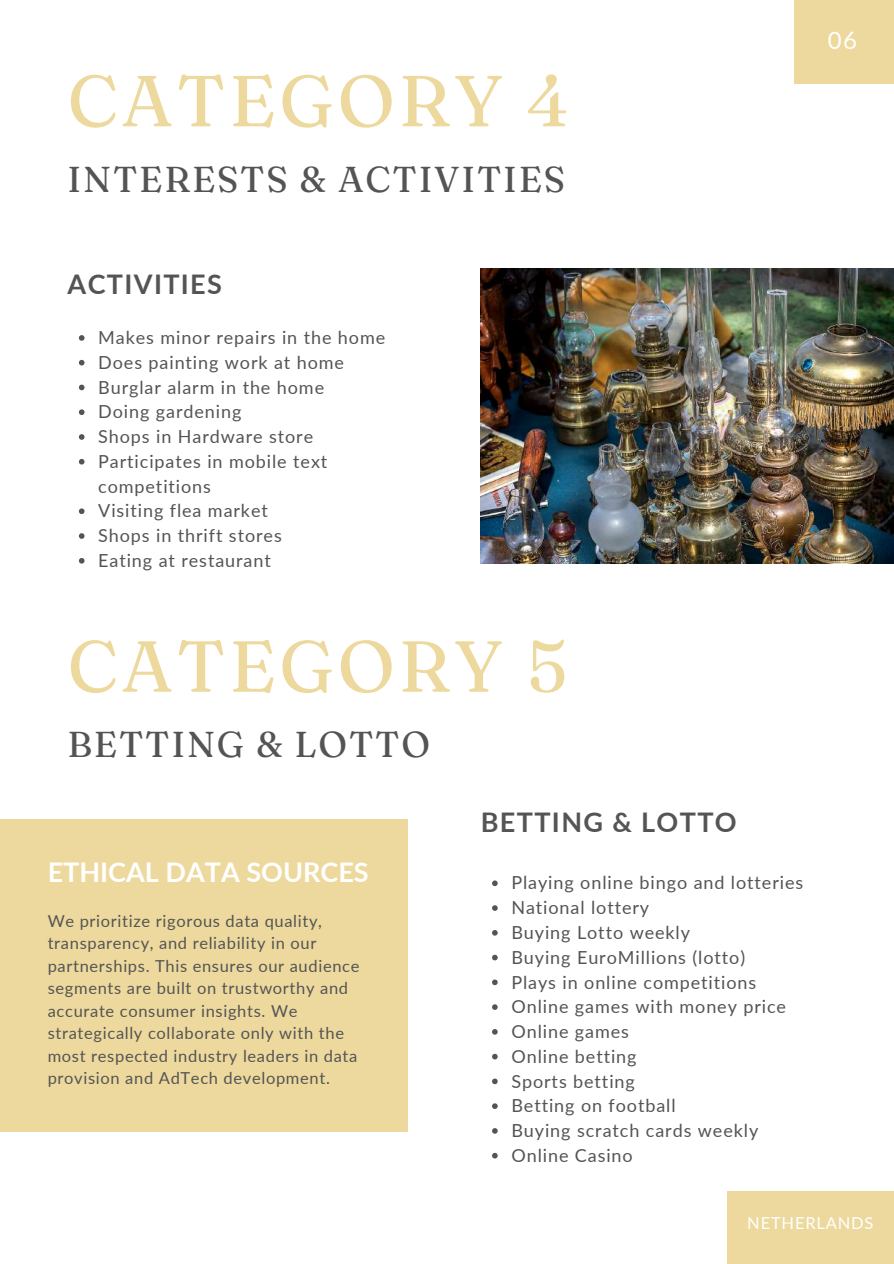
<style>
.page{position:relative;width:894px;height:1264px;background:#fff}
.page>*{position:absolute;margin:0;border:0;box-sizing:border-box;transform-origin:0 0}
.t1{font:72px "Fraunces 9 pt";letter-spacing:.05em;color:#edd99d}
.t2{font:36px "Fraunces 9 pt";letter-spacing:.05em;color:#545454}
.t3{font:700 27px "Lato";letter-spacing:.05em;color:#545454}
.t4{font:700 27px "Lato";color:#fff}
.t5{font:24px "Lato";color:#fff}
.t6{font:18px/24.8px "Lato";letter-spacing:.05em;color:#545454}
.t7{font:16.5px/22.5px "Lato";letter-spacing:.04em;color:#545454}
.t8{font:16.5px "Lato";letter-spacing:.05em;color:#fff}
</style>
<div class="page">
<div style="left:727px;top:1191px;width:166px;height:72px;background:#edd99d"></div>
<img style="left:480px;top:269px;width:413px;height:294px">
<div style="left:793px;top:0;width:100px;height:83px;background:#edd99d"></div>
<svg style="left:492px;top:880px;width:5px;height:6px"></svg>
<svg style="left:492px;top:905px;width:5px;height:5px"></svg>
<svg style="left:492px;top:930px;width:5px;height:5px"></svg>
<svg style="left:492px;top:954px;width:5px;height:6px"></svg>
<svg style="left:492px;top:979px;width:5px;height:6px"></svg>
<svg style="left:492px;top:1004px;width:5px;height:5px"></svg>
<svg style="left:492px;top:1029px;width:5px;height:5px"></svg>
<svg style="left:492px;top:1053px;width:5px;height:6px"></svg>
<svg style="left:492px;top:1078px;width:5px;height:6px"></svg>
<svg style="left:492px;top:1103px;width:5px;height:5px"></svg>
<svg style="left:492px;top:1128px;width:5px;height:5px"></svg>
<svg style="left:492px;top:1152px;width:5px;height:6px"></svg>
<div style="left:0;top:818px;width:407px;height:313px;background:#edd99d"></div>
<svg style="left:79px;top:335px;width:5px;height:6px"></svg>
<svg style="left:79px;top:360px;width:5px;height:5px"></svg>
<svg style="left:79px;top:384px;width:5px;height:6px"></svg>
<svg style="left:79px;top:409px;width:5px;height:6px"></svg>
<svg style="left:79px;top:434px;width:5px;height:6px"></svg>
<svg style="left:79px;top:459px;width:5px;height:5px"></svg>
<svg style="left:79px;top:508px;width:5px;height:6px"></svg>
<svg style="left:79px;top:533px;width:5px;height:6px"></svg>
<svg style="left:79px;top:558px;width:5px;height:5px"></svg>
<h1 class="t1" style="left:68px;top:56px;width:503px">CATEGORY 4</h1>
<h2 class="t2" style="left:68px;top:156px;width:499px">INTERESTS &amp; ACTIVITIES</h2>
<h3 class="t5" style="left:827px;top:25px;width:31px">06</h3>
<h3 class="t3" style="left:68px;top:267px;width:156px">ACTIVITIES</h3>
<p class="t6" style="left:98px;top:325px;width:288px">Makes minor repairs in the home<br>Does painting work at home<br>Burglar alarm in the home<br>Doing gardening<br>Shops in Hardware store<br>Participates in mobile text competitions<br>Visiting flea market<br>Shops in thrift stores<br>Eating at restaurant</p>
<h1 class="t1" style="left:68px;top:621px;width:501px">CATEGORY 5</h1>
<h2 class="t2" style="left:68px;top:721px;width:364px">BETTING &amp; LOTTO</h2>
<h3 class="t4" style="left:48px;top:855px;width:322px">ETHICAL DATA SOURCES</h3>
<p class="t7" style="left:48px;top:908px;width:313px">We prioritize rigorous data quality, transparency, and reliability in our partnerships. This ensures our audience segments are built on trustworthy and accurate consumer insights. We strategically collaborate only with the most respected industry leaders in data provision and AdTech development.</p>
<h3 class="t3" style="left:480px;top:805px;width:257px">BETTING &amp; LOTTO</h3>
<p class="t6" style="left:511px;top:870px;width:293px">Playing online bingo and lotteries<br>National lottery<br>Buying Lotto weekly<br>Buying EuroMillions (lotto)<br>Plays in online competitions<br>Online games with money price<br>Online games<br>Online betting<br>Sports betting<br>Betting on football<br>Buying scratch cards weekly<br>Online Casino</p>
<p class="t8" style="left:747px;top:1212px;width:128px">NETHERLANDS</p>
</div>
